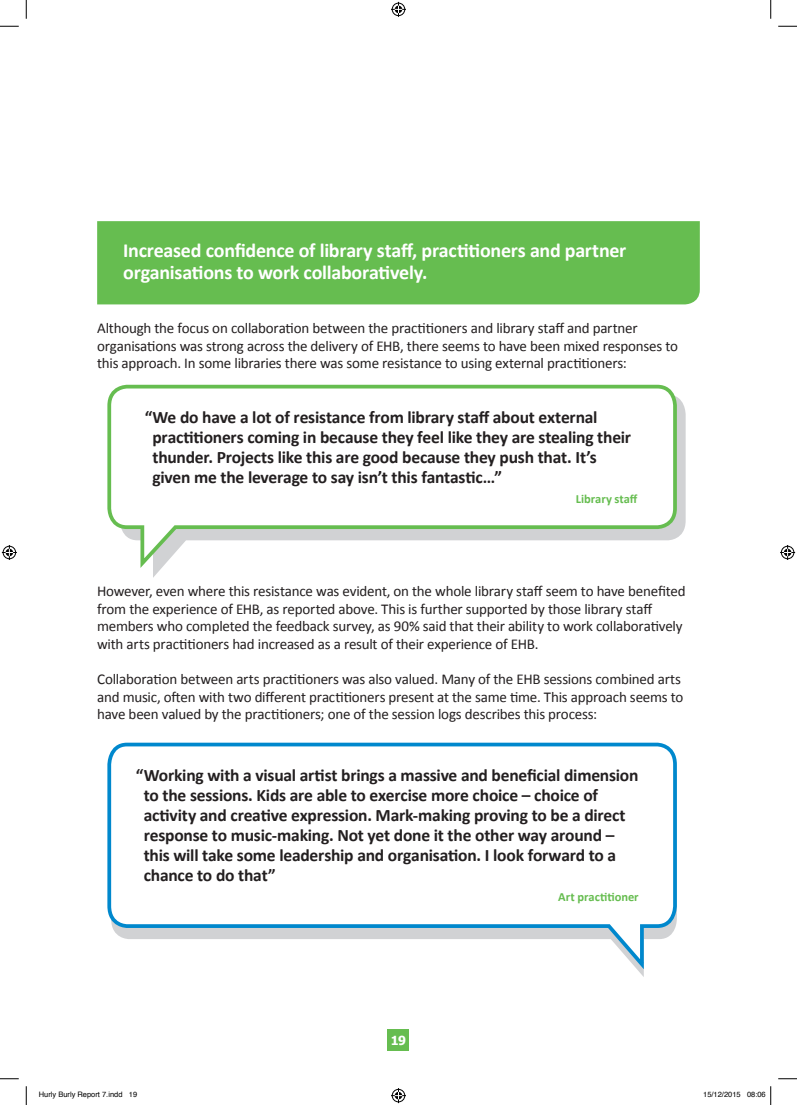
<style>
.page{position:relative;width:797px;height:1105px;background:#fff}
.page>*{position:absolute;margin:0;border:0;box-sizing:border-box;transform-origin:0 0}
.Body_Copy{font:700 20px/22.5px "Calibri";letter-spacing:-.01em;color:#fff}
.Subheading{font:700 17.5px/20px "Calibri";letter-spacing:-.01em;color:#231f20}
.Body_Copy-2{font:15px/17.5px "Calibri";letter-spacing:-.015em;color:#231f20}
.Subheading-2{font:700 12.5px "Calibri";letter-spacing:-.005em;color:#66bd50}
.t1{font:700 12.5px "Tahoma";color:#fff}
.t2{font:7.5px "Helvetica";color:#000}
</style>
<div class="page">
<div style="left:388px;top:1029px;width:21px;height:21px;background:#66bd50"></div>
<div style="left:97px;top:221px;width:602px;height:83px;background:#66bd50"></div>
<svg style="left:107px;top:742px;width:570px;height:232px"></svg>
<svg style="left:153px;top:398px;width:532px;height:180px"></svg>
<svg style="left:107px;top:384px;width:571px;height:189px"></svg>
<svg style="left:0;top:25px;width:19px;height:2px"></svg>
<svg style="left:778px;top:25px;width:19px;height:2px"></svg>
<svg style="left:0;top:1078px;width:19px;height:1px"></svg>
<svg style="left:778px;top:1078px;width:19px;height:1px"></svg>
<svg style="left:25px;top:0;width:2px;height:19px"></svg>
<svg style="left:25px;top:1086px;width:2px;height:19px"></svg>
<svg style="left:770px;top:0;width:1px;height:19px"></svg>
<svg style="left:391px;top:2px;width:15px;height:15px"></svg>
<svg style="left:391px;top:1088px;width:15px;height:15px"></svg>
<svg style="left:2px;top:545px;width:15px;height:15px"></svg>
<svg style="left:780px;top:545px;width:15px;height:15px"></svg>
<svg style="left:770px;top:1086px;width:1px;height:19px"></svg>
<p class="Body_Copy" style="left:123px;top:239px;width:505px">Increased confidence of library staff, practitioners and partner organisations to work collaboratively.</p>
<p class="Body_Copy-2" style="left:97px;top:320px;width:582px">Although the focus on collaboration between the practitioners and library staff and partner organisations was strong across the delivery of EHB, there seems to have been mixed responses to this approach. In some libraries there was some resistance to using external practitioners:</p>
<p class="Subheading" style="left:152px;top:407px;width:480px;text-indent:-8px">“We do have a lot of resistance from library staff about external practitioners coming in because they feel like they are stealing their thunder. Projects like this are good because they push that. It’s given me the leverage to say isn’t this fantastic…”</p>
<p class="Subheading-2" style="left:576px;top:491px;width:63px">Library staff</p>
<p class="Body_Copy-2" style="left:97px;top:583px;width:590px">However, even where this resistance was evident, on the whole library staff seem to have benefited from the experience of EHB, as reported above. This is further supported by those library staff members who completed the feedback survey, as 90% said that their ability to work collaboratively with arts practitioners had increased as a result of their experience of EHB.</p>
<p class="Body_Copy-2" style="left:97px;top:670px;width:588px">Collaboration between arts practitioners was also valued. Many of the EHB sessions combined arts and music, often with two different practitioners present at the same time. This approach seems to have been valued by the practitioners; one of the session logs describes this process:</p>
<p class="Subheading" style="left:144px;top:765px;width:496px;text-indent:-8px">“Working with a visual artist brings a massive and beneficial dimension to the sessions. Kids are able to exercise more choice – choice of activity and creative expression. Mark-making proving to be a direct response to music-making. Not yet done it the other way around – this will take some leadership and organisation. I look forward to a chance to do that”</p>
<p class="Subheading-2" style="left:558px;top:889px;width:82px">Art practitioner</p>
<p class="t1" style="left:391px;top:1031px;width:17px">19</p>
<p class="t2" style="left:39px;top:1089px;width:100px">Hurly Burly Report 7.indd 19</p>
<p class="t2" style="left:703px;top:1089px;width:64px">15/12/2015 08:06</p>
</div>
